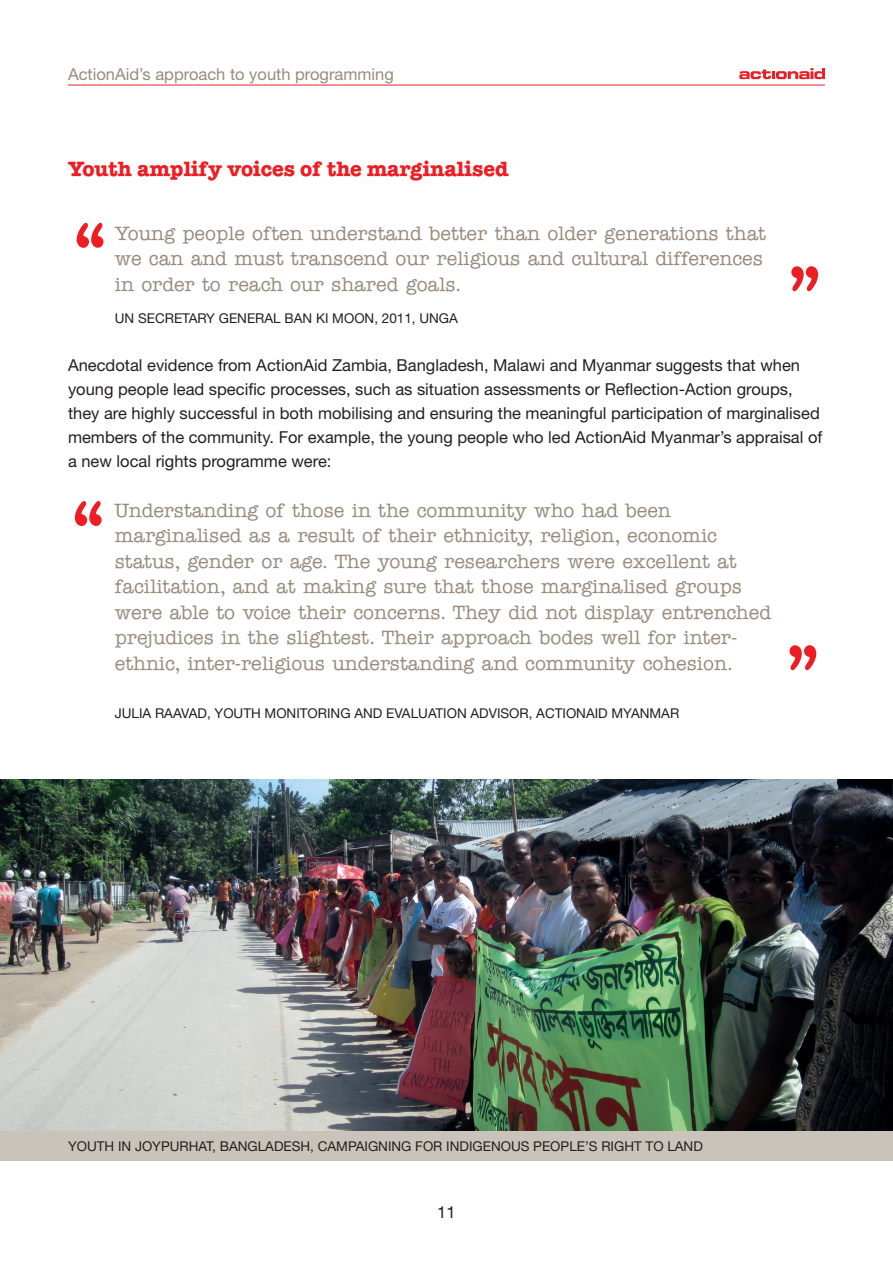
<style>
.page{position:relative;width:893px;height:1263px;background:#fff}
.page>*{position:absolute;margin:0;border:0;box-sizing:border-box;transform-origin:0 0}
.t1{font:700 57px "American Typewriter Std";color:#ee1d23}
.t2{font:700 21px "American Typewriter Std";color:#ee1d23}
.t3{font:500 19.5px/25.5px "American Typewriter Std";color:#998b7d}
.t4{font:16.5px/24px "Helvetica Neue LT Std";color:#231f20}
.t5{font:16.5px "Helvetica Neue LT Std";color:#998b7d}
.t6{font:13.5px "Helvetica Neue LT Std";color:#231f20}
</style>
<div class="page">
<hr style="left:68px;top:85px;width:757px;height:1px;background:#ee1d23">
<svg style="left:739px;top:68px;width:86px;height:11px"></svg>
<img style="left:0;top:780px;width:893px;height:351px">
<div style="left:0;top:1131px;width:893px;height:30px;background:#c9c3ba"></div>
<p class="t5" style="left:68px;top:64px;width:327px">ActionAid’s approach to youth programming</p>
<p class="t2" style="left:68px;top:157px;width:442px">Youth amplify voices of the marginalised</p>
<h1 class="t1" style="left:74px;top:210px;width:33px">“</h1>
<p class="t3" style="left:115px;top:221px;width:653px">Young people often understand better than older generations that we can and must transcend our religious and cultural differences in order to reach our shared goals.</p>
<p class="t6" style="left:115px;top:310px;width:345px">UN SECRETARY GENERAL BAN KI MOON, 2011, UNGA</p>
<p class="t4" style="left:68px;top:353px;width:756px">Anecdotal evidence from ActionAid Zambia, Bangladesh, Malawi and Myanmar suggests that when young people lead specific processes, such as situation assessments or Reflection-Action groups, they are highly successful in both mobilising and ensuring the meaningful participation of marginalised members of the community. For example, the young people who led ActionAid Myanmar’s appraisal of a new local rights programme were:</p>
<p class="t3" style="left:115px;top:498px;width:658px">Understanding of those in the community who had been marginalised as a result of their ethnicity, religion, economic status, gender or age. The young researchers were excellent at facilitation, and at making sure that those marginalised groups were able to voice their concerns. They did not display entrenched prejudices in the slightest. Their approach bodes well for inter&shy;ethnic, inter-religious understanding and community cohesion.</p>
<p class="t6" style="left:115px;top:706px;width:566px">JULIA RAAVAD, YOUTH MONITORING AND EVALUATION ADVISOR, ACTIONAID MYANMAR</p>
<h1 class="t1" style="left:820px;top:304px;width:33px;rotate:-180deg">“</h1>
<h1 class="t1" style="left:73px;top:488px;width:33px">“</h1>
<h1 class="t1" style="left:819px;top:683px;width:33px;rotate:-180deg">“</h1>
<p class="t6" style="left:68px;top:1138px;width:636px">YOUTH IN JOYPURHAT, BANGLADESH, CAMPAIGNING FOR INDIGENOUS PEOPLE’S RIGHT TO LAND</p>
<p class="t4" style="left:437px;top:1200px;width:20px">11</p>
</div>
